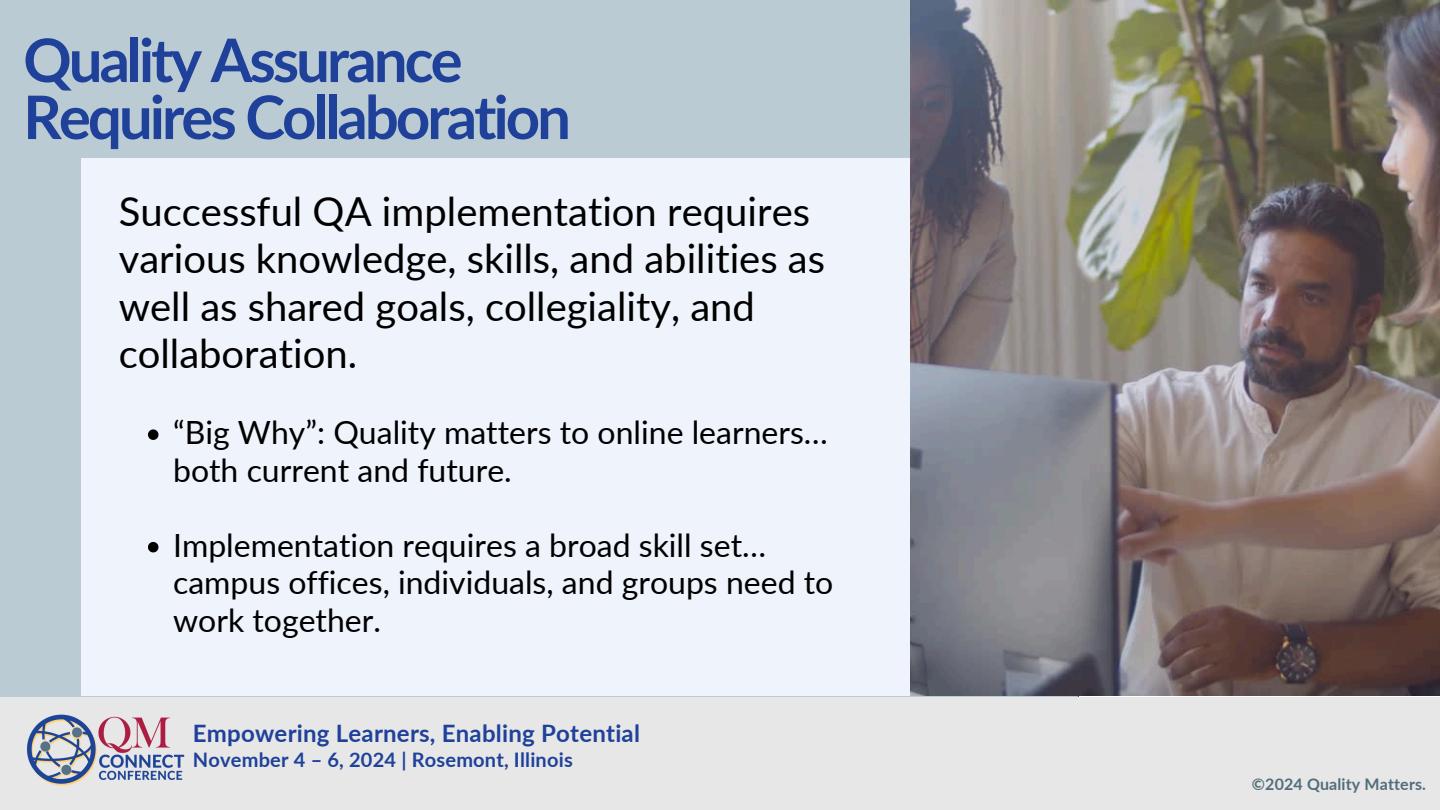
<style>
.page{position:relative;width:1440px;height:810px;background:#bacbd3}
.page>*{position:absolute;margin:0;border:0;box-sizing:border-box;transform-origin:0 0}
.t1{font:700 60px/57px "Lato";letter-spacing:-.05em;color:#1f419a}
.t2{font:40px/47.2px "Lato";color:#000}
.t3{font:32px/37.5px "Lato";color:#000}
.t4{font:700 24px "Lato";letter-spacing:.01em;color:#1f419a}
.t5{font:700 20px "Lato";letter-spacing:.01em;color:#1f419a}
.t6{font:700 16px "Lato";letter-spacing:.01em;color:#526c7c}
</style>
<div class="page">
<div style="left:81px;top:159px;width:829px;height:537px;background:#eff4fc"></div>
<hr style="left:1078px;top:4px;width:1px;height:806px;background:#1f419a">
<svg style="left:148px;top:429px;width:10px;height:11px"></svg>
<svg style="left:148px;top:542px;width:10px;height:10px"></svg>
<img style="left:910px;top:0;width:530px;height:695px">
<div style="left:0;top:697px;width:1440px;height:113px;background:#e7e7e7"></div>
<img style="left:26px;top:714px;width:159px;height:72px">
<h1 class="t1" style="left:23px;top:30px;width:549px">Quality Assurance<br>Requires Collaboration</h1>
<h2 class="t2" style="left:119px;top:187px;width:708px">Successful QA implementation requires various knowledge, skills, and abilities as well as shared goals, collegiality, and collaboration.</h2>
<p class="t3" style="left:173px;top:413px;width:656px">“Big Why”: Quality matters to online learners… both current and future.</p>
<p class="t3" style="left:173px;top:526px;width:662px">Implementation requires a broad skill set… campus offices, individuals, and groups need to work together.</p>
<p class="t4" style="left:193px;top:718px;width:449px">Empowering Learners, Enabling Potential</p>
<p class="t5" style="left:193px;top:747px;width:381px">November 4 – 6, 2024 | Rosemont, Illinois</p>
<h4 class="t6" style="left:1252px;top:774px;width:176px">©2024 Quality Matters.</h4>
</div>
